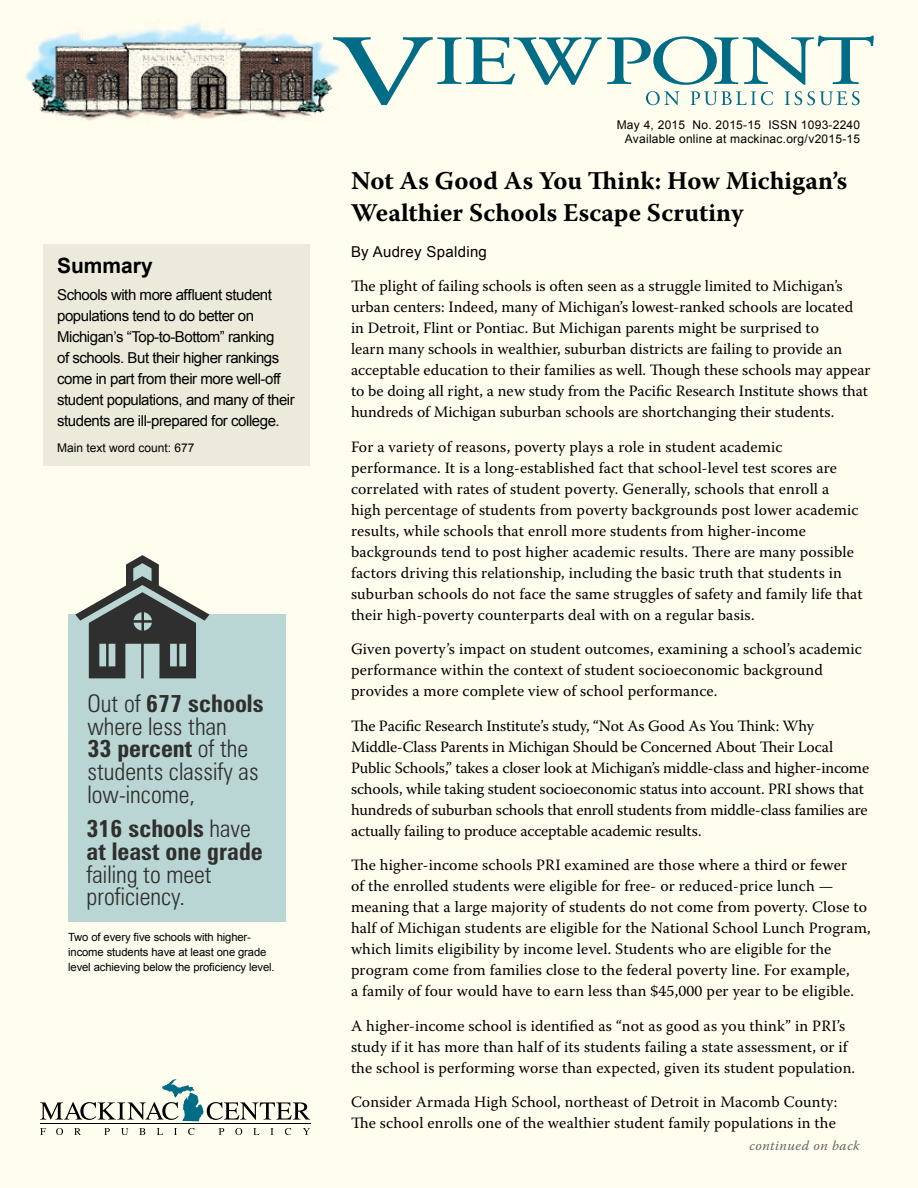
<style>
.page{position:relative;width:918px;height:1188px;background:#fffdee}
.page>*{position:absolute;margin:0;border:0;box-sizing:border-box;transform-origin:0 0}
.t1{font:700 25.5px/31.5px "Warnock Pro";color:#000}
.t2{font:300 condensed 24.3px/22.8px "Zurich BT";color:#2e2f2e}
.t3{font:700 condensed 24.3px/22.8px "Zurich BT";color:#2e2f2e}
.t4{font:700 21px "Arial";color:#000}
.t5{font:15.75px/21px "Warnock Pro";letter-spacing:.01em;color:#000}
.t6{font:15.75px/21px "Warnock Pro";letter-spacing:-.01em;color:#000}
.t7{font:15px/21px "Arial";letter-spacing:-.03em;color:#000}
.t8{font:15px "Arial";letter-spacing:.02em;color:#000}
.t9{font:italic 13.5px "Warnock Pro";letter-spacing:.04em;color:#636466}
.t10{font:12px/14.4px "Arial";letter-spacing:.02em;color:#000;text-align:right}
.t11{font:12px "Arial";color:#000}
.t12{font:11.25px/15px "Arial";letter-spacing:-.01em;color:#000}
.s1{font-weight:700}
.s2{font-weight:300}
</style>
<div class="page">
<img style="left:25px;top:22px;width:308px;height:99px">
<svg style="left:333px;top:36px;width:541px;height:69px"></svg>
<svg style="left:40px;top:1128px;width:6px;height:7px"></svg>
<svg style="left:56px;top:1128px;width:7px;height:7px"></svg>
<svg style="left:74px;top:1128px;width:7px;height:7px"></svg>
<svg style="left:104px;top:1128px;width:6px;height:7px"></svg>
<svg style="left:121px;top:1128px;width:7px;height:7px"></svg>
<svg style="left:139px;top:1128px;width:6px;height:7px"></svg>
<svg style="left:157px;top:1128px;width:6px;height:7px"></svg>
<svg style="left:174px;top:1128px;width:3px;height:7px"></svg>
<svg style="left:188px;top:1128px;width:7px;height:7px"></svg>
<svg style="left:219px;top:1128px;width:5px;height:7px"></svg>
<svg style="left:235px;top:1128px;width:7px;height:7px"></svg>
<svg style="left:253px;top:1128px;width:7px;height:7px"></svg>
<svg style="left:270px;top:1128px;width:4px;height:7px"></svg>
<svg style="left:285px;top:1128px;width:6px;height:7px"></svg>
<svg style="left:303px;top:1128px;width:7px;height:7px"></svg>
<hr style="left:40px;top:1124px;width:270px;height:1px;background:#000">
<svg style="left:40px;top:1079px;width:270px;height:42px"></svg>
<div style="left:68px;top:614px;width:217px;height:308px;background:#bad6d4"></div>
<div style="left:44px;top:244px;width:266px;height:221px;background:#ebeadb"></div>
<svg style="left:75px;top:555px;width:135px;height:123px"></svg>
<h3 class="t4" style="left:57px;top:251px;width:97px">Summary</h3>
<p class="t7" style="left:57px;top:285px;width:239px">Schools with more affluent student populations tend to do better on Michigan’s “Top-to-Bottom” ranking<br>of schools. But their higher rankings come in part from their more well-off student populations, and many of their students are ill-prepared for college.</p>
<p class="t11" style="left:57px;top:440px;width:139px">Main text word count: 677</p>
<h2 class="t2" style="left:87px;top:692px;width:178px">Out of <span class="s1">677 schools </span>where less than<br><span class="s1">33 percent</span> of the students classify as low-income,</h2>
<h2 class="t3" style="left:87px;top:817px;width:178px">316 schools <span class="s2">have </span>at least one grade</h2>
<h2 class="t2" style="left:87px;top:862px;width:127px">failing to meet proficiency.</h2>
<p class="t12" style="left:68px;top:930px;width:208px">Two of every five schools with higher&shy;income students have at least one grade level achieving below the proficiency level.</p>
<p class="t10" style="left:617px;top:117px;width:245px">May 4, 2015 No. 2015-15 ISSN 1093-2240<br>Available online at mackinac.org/v2015-15</p>
<h1 class="t1" style="left:351px;top:165px;width:498px">Not As Good As You Think: How Michigan’s<br>Wealthier Schools Escape Scrutiny</h1>
<p class="t8" style="left:351px;top:242px;width:137px">By Audrey Spalding</p>
<p class="t5" style="left:351px;top:275px;width:521px">The plight of failing schools is often seen as a struggle limited to Michigan’s urban centers: Indeed, many of Michigan’s lowest-ranked schools are located<br>in Detroit, Flint or Pontiac. But Michigan parents might be surprised to<br>learn many schools in wealthier, suburban districts are failing to provide an acceptable education to their families as well. Though these schools may appear to be doing all right, a new study from the Pacific Research Institute shows that hundreds of Michigan suburban schools are shortchanging their students.</p>
<p class="t5" style="left:351px;top:436px;width:513px">For a variety of reasons, poverty plays a role in student academic performance. It is a long-established fact that school-level test scores are correlated with rates of student poverty. Generally, schools that enroll a high percentage of students from poverty backgrounds post lower academic results, while schools that enroll more students from higher-income backgrounds tend to post higher academic results. There are many possible factors driving this relationship, including the basic truth that students in suburban schools do not face the same struggles of safety and family life that their high-poverty counterparts deal with on a regular basis.</p>
<p class="t5" style="left:351px;top:638px;width:513px">Given poverty’s impact on student outcomes, examining a school’s academic performance within the context of student socioeconomic background provides a more complete view of school performance.</p>
<p class="t6" style="left:351px;top:715px;width:520px">The Pacific Research Institute’s study, “Not As Good As You Think: Why Middle-Class Parents in Michigan Should be Concerned About Their Local Public Schools,” takes a closer look at Michigan’s middle-class and higher-income schools, while taking student socioeconomic status into account. PRI shows that hundreds of suburban schools that enroll students from middle-class families are actually failing to produce acceptable academic results.</p>
<p class="t5" style="left:351px;top:854px;width:521px">The higher-income schools PRI examined are those where a third or fewer<br>of the enrolled students were eligible for free- or reduced-price lunch — meaning that a large majority of students do not come from poverty. Close to half of Michigan students are eligible for the National School Lunch Program, which limits eligibility by income level. Students who are eligible for the program come from families close to the federal poverty line. For example,<br>a family of four would have to earn less than $45,000 per year to be eligible.</p>
<p class="t5" style="left:351px;top:1015px;width:506px">A higher-income school is identified as “not as good as you think” in PRI’s study if it has more than half of its students failing a state assessment, or if the school is performing worse than expected, given its student population.</p>
<p class="t5" style="left:351px;top:1091px;width:488px">Consider Armada High School, northeast of Detroit in Macomb County:<br>The school enrolls one of the wealthier student family populations in the</p>
<p class="t9" style="left:749px;top:1137px;width:112px">continued on back</p>
</div>
